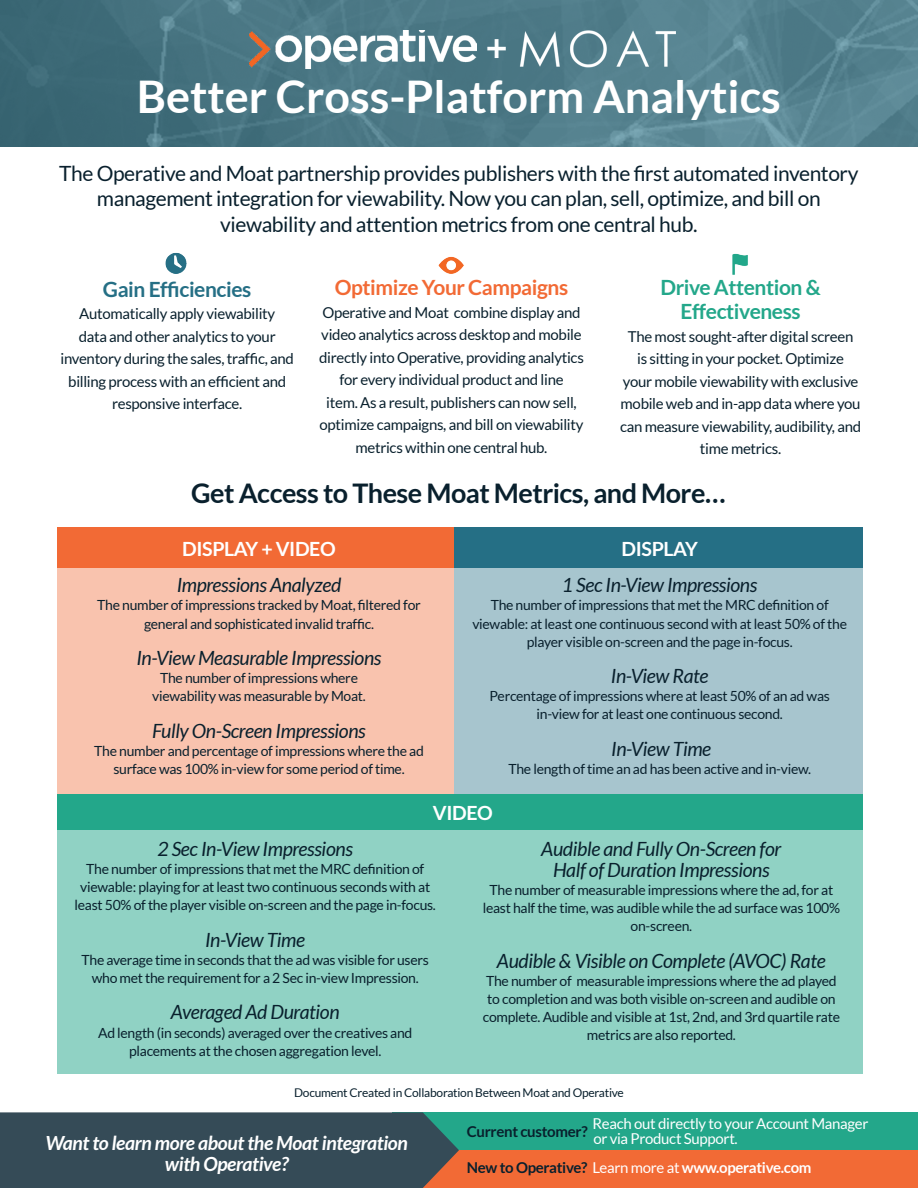
<style>
.page{position:relative;width:918px;height:1188px;background:#fff}
.page>*{position:absolute;margin:0;border:0;box-sizing:border-box;transform-origin:0 0}
.t1{font:700 45px "Lato";color:#fff}
.t2{font:700 37.8px "Lato";color:#fff}
.t3{font:700 27px "Lato";letter-spacing:-.02em;color:#09202d}
.t4{font:21px/25.5px "Lato";letter-spacing:-.02em;color:#09202d;text-align:center}
.t5{font:700 21px/24px "Lato";letter-spacing:-.02em;color:#23a78a;text-align:center}
.t6{font:700 21px "Lato";letter-spacing:-.02em;color:#f26a35}
.t7{font:700 21px "Lato";letter-spacing:-.02em;color:#256f85}
.t8{font:italic 19.65px/21px "Lato";letter-spacing:-.02em;color:#09202d;text-align:center}
.t9{font:700 19.65px "Lato";letter-spacing:-.02em;color:#fff}
.t10{font:italic 700 19.5px/21px "Lato";letter-spacing:-.02em;color:#fff;text-align:center}
.t11{font:15px/22.5px "Lato";letter-spacing:-.02em;color:#09202d;text-align:center}
.t12{font:15px/15px "Lato";letter-spacing:-.02em;color:#fff}
.t13{font:700 15px "Lato";letter-spacing:-.02em;color:#fff}
.t14{font:700 15px "Lato";letter-spacing:-.02em;color:#09202d}
.t15{font:13.95px/18.1px "Lato";letter-spacing:-.02em;color:#09202d;text-align:center}
.t16{font:12px "Lato";letter-spacing:-.02em;color:#09202d}
.s1{color:#09202d}
.s2{font-weight:400}
</style>
<div class="page">
<div style="left:392px;top:1112px;width:526px;height:42px;background:#23a78a"></div>
<div style="left:392px;top:1150px;width:526px;height:38px;background:#f26a35"></div>
<div style="left:0;top:1112px;width:459px;height:76px;background:#354b57"></div>
<img style="left:0;top:0;width:918px;height:146px">
<div style="left:58px;top:794px;width:805px;height:280px;background:#23a78a"></div>
<div style="left:58px;top:527px;width:401px;height:267px;background:#f26a35"></div>
<div style="left:455px;top:527px;width:408px;height:267px;background:#256f85"></div>
<svg style="left:57px;top:568px;width:806px;height:226px;background:#cfc4be"></svg>
<div style="left:58px;top:830px;width:805px;height:252px;background:#90d2c4"></div>
<img style="left:249px;top:30px;width:228px;height:39px">
<img style="left:518px;top:26px;width:158px;height:46px">
<img style="left:165px;top:252px;width:22px;height:22px">
<img style="left:732px;top:253px;width:16px;height:22px">
<img style="left:438px;top:256px;width:26px;height:18px">
<h2 class="t2" style="left:486px;top:26px;width:23px">+</h2>
<h1 class="t1" style="left:137px;top:71px;width:646px">Better Cross-Platform Analytics</h1>
<h3 class="t4" style="left:59px;top:161px;width:801px">The Operative and Moat partnership provides publishers with the first automated inventory management integration for viewability. Now you can plan, sell, optimize, and bill on viewability and attention metrics from one central hub.</h3>
<h3 class="t7" style="left:103px;top:277px;width:150px">Gain Efficiencies</h3>
<p class="t11" style="left:61px;top:302px;width:235px">Automatically apply viewability<br>data and other analytics to your inventory during the sales, traffic, and billing process with an efficient and responsive interface.</p>
<h3 class="t6" style="left:335px;top:275px;width:235px">Optimize Your Campaigns</h3>
<p class="t11" style="left:319px;top:301px;width:266px">Operative and Moat combine display and video analytics across desktop and mobile directly into Operative, providing analytics for every individual product and line<br>item. As a result, publishers can now sell, optimize campaigns, and bill on viewability metrics within one central hub.</p>
<h3 class="t5" style="left:660px;top:275px;width:162px">Drive Attention &amp;<br>Effectiveness</h3>
<p class="t11" style="left:620px;top:325px;width:243px">The most sought-after digital screen<br>is sitting in your pocket. Optimize<br>your mobile viewability with exclusive mobile web and in-app data where you can measure viewability, audibility, and time metrics.</p>
<h3 class="t3" style="left:191px;top:478px;width:536px">Get Access to These Moat Metrics, and More…</h3>
<h3 class="t9" style="left:182px;top:537px;width:155px">DISPLAY + VIDEO</h3>
<h3 class="t8" style="left:177px;top:575px;width:166px">Impressions Analyzed</h3>
<p class="t15" style="left:97px;top:596px;width:325px">The number of impressions tracked by Moat, filtered for general and sophisticated invalid traffic.</p>
<h3 class="t8" style="left:136px;top:648px;width:247px">In-View Measurable Impressions</h3>
<p class="t15" style="left:152px;top:669px;width:215px">The number of impressions where viewability was measurable by Moat.</p>
<h3 class="t8" style="left:152px;top:721px;width:215px">Fully On-Screen Impressions</h3>
<p class="t15" style="left:94px;top:742px;width:331px">The number and percentage of impressions where the ad surface was 100% in-view for some period of time.</p>
<h3 class="t9" style="left:622px;top:537px;width:78px">DISPLAY</h3>
<h3 class="t8" style="left:562px;top:575px;width:197px">1 Sec In-View Impressions</h3>
<p class="t15" style="left:472px;top:596px;width:376px">The number of impressions that met the MRC definition of viewable: at least one continuous second with at least 50% of the player visible on-screen and the page in-focus.</p>
<h3 class="t8" style="left:611px;top:666px;width:99px">In-View Rate</h3>
<p class="t15" style="left:490px;top:687px;width:342px">Percentage of impressions where at least 50% of an ad was in-view for at least one continuous second.</p>
<h3 class="t8" style="left:611px;top:739px;width:102px">In-View Time</h3>
<p class="t15" style="left:508px;top:760px;width:304px">The length of time an ad has been active and in-view.</p>
<h3 class="t9" style="left:433px;top:801px;width:61px">VIDEO</h3>
<h3 class="t8" style="left:157px;top:839px;width:197px">2 Sec In-View Impressions</h3>
<p class="t15" style="left:75px;top:860px;width:363px">The number of impressions that met the MRC definition of viewable: playing for at least two continuous seconds with at least 50% of the player visible on-screen and the page in-focus.</p>
<h3 class="t8" style="left:205px;top:930px;width:102px">In-View Time</h3>
<p class="t15" style="left:82px;top:951px;width:349px">The average time in seconds that the ad was visible for users who met the requirement for a 2 Sec in-view Impression.</p>
<h3 class="t8" style="left:171px;top:1002px;width:170px">Averaged Ad Duration</h3>
<p class="t15" style="left:98px;top:1023px;width:316px">Ad length (in seconds) averaged over the creatives and placements at the chosen aggregation level.</p>
<h3 class="t8" style="left:541px;top:839px;width:242px">Audible and Fully On-Screen for<br>Half of Duration Impressions</h3>
<p class="t15" style="left:483px;top:881px;width:359px">The number of measurable impressions where the ad, for at least half the time, was audible while the ad surface was 100% on-screen.</p>
<h3 class="t8" style="left:497px;top:951px;width:330px">Audible &amp; Visible on Complete (AVOC) Rate</h3>
<p class="t15" style="left:483px;top:972px;width:359px">The number of measurable impressions where the ad played to completion and was both visible on-screen and audible on complete. Audible and visible at 1st, 2nd, and 3rd quartile rate metrics are also reported.</p>
<p class="t16" style="left:294px;top:1086px;width:331px">Document Created in Collaboration Between Moat and Operative</p>
<h3 class="t10" style="left:45px;top:1132px;width:364px">Want to learn more about the Moat integration with Operative?</h3>
<p class="t14" style="left:467px;top:1123px;width:122px">Current customer?</p>
<p class="t12" style="left:593px;top:1116px;width:277px">Reach out directly to your Account Manager or via Product Support.</p>
<p class="t13" style="left:467px;top:1159px;width:346px"><span class="s1">New to Operative?</span> <span class="s2">Learn more at</span> www.operative.com</p>
</div>
